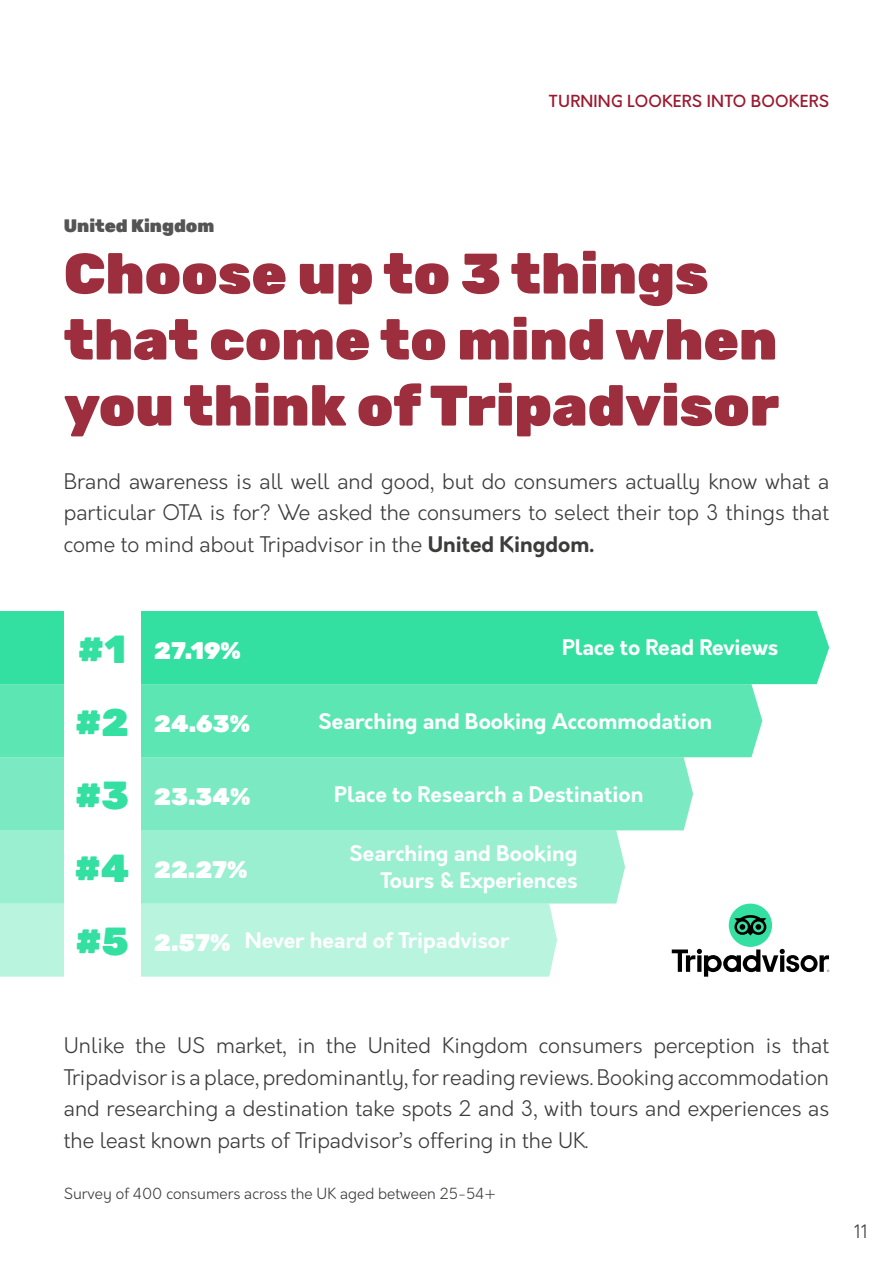
<style>
.page{position:relative;width:893px;height:1263px;background:#fff}
.page>*{position:absolute;margin:0;border:0;box-sizing:border-box;transform-origin:0 0}
.t1{font:900 57px/66px "Rubik";color:#9d2e3d}
.t2{font:900 39px/73.1px "Rubik";color:#34e0a1;text-align:justify}
.t3{font:900 24px "Rubik";color:#fff}
.t4{font:300 21px/31.5px "Orkney";color:#3c3c3b;text-align:justify}
.t5{font:700 21px/27px "Orkney";color:#fff;text-align:right}
.t6{font:900 18px "Rubik";color:#555454}
.t7{font:300 18px "Orkney";color:#3c3c3b}
.t8{font:500 16.35px "Orkney";letter-spacing:.01em;color:#9b192f}
.t9{font:300 15px "Orkney";color:#3c3c3b}
.s1{font-weight:700}
</style>
<div class="page">
<div style="left:0;top:757px;width:693px;height:73px;background:#7beac2"></div>
<div style="left:0;top:611px;width:829px;height:73px;background:#34e0a1"></div>
<div style="left:0;top:684px;width:762px;height:73px;background:#5ce6b3"></div>
<div style="left:0;top:830px;width:625px;height:73px;background:#99efd0"></div>
<div style="left:64px;top:611px;width:76px;height:73px;background:#fff"></div>
<div style="left:64px;top:684px;width:76px;height:73px;background:#fff"></div>
<div style="left:64px;top:757px;width:76px;height:73px;background:#fff"></div>
<div style="left:64px;top:830px;width:76px;height:73px;background:#fff"></div>
<div style="left:0;top:903px;width:557px;height:74px;background:#b8f4de"></div>
<div style="left:64px;top:903px;width:76px;height:74px;background:#fff"></div>
<svg style="left:672px;top:949px;width:157px;height:28px"></svg>
<div style="left:729px;top:903px;width:43px;height:44px;background:#34e0a1;border-radius:50%"></div>
<svg style="left:734px;top:915px;width:32px;height:21px"></svg>
<p class="t8" style="left:548px;top:90px;width:282px">TURNING LOOKERS INTO BOOKERS</p>
<p class="t6" style="left:64px;top:215px;width:152px">United Kingdom</p>
<h1 class="t1" style="left:64px;top:241px;width:717px">Choose up to 3 things that come to mind when you think of Tripadvisor</h1>
<p class="t4" style="left:64px;top:466px;width:767px">Brand awareness is all well and good, but do consumers actually know what a particular OTA is for? We asked the consumers to select their top 3 things that come to mind about Tripadvisor in the <span class="s1">United Kingdom.</span></p>
<h2 class="t2" style="left:75px;top:613px;width:57px">#1 #2 #3 #4</h2>
<p class="t5" style="left:562px;top:635px;width:218px">Place to Read Reviews</p>
<p class="t3" style="left:154px;top:636px;width:88px">27.19%</p>
<p class="t5" style="left:318px;top:708px;width:395px">Searching and Booking Accommodation</p>
<p class="t3" style="left:154px;top:709px;width:97px">24.63%</p>
<p class="t5" style="left:334px;top:781px;width:311px">Place to Research a Destination</p>
<p class="t3" style="left:154px;top:783px;width:98px">23.34%</p>
<p class="t5" style="left:349px;top:841px;width:230px">Searching and Booking<br>Tours &amp; Experiences</p>
<p class="t3" style="left:154px;top:856px;width:95px">22.27%</p>
<h2 class="t2" style="left:75px;top:905px;width:55px">#5</h2>
<p class="t5" style="left:245px;top:927px;width:266px">Never heard of Tripadvisor</p>
<p class="t3" style="left:154px;top:929px;width:78px">2.57%</p>
<p class="t4" style="left:64px;top:1030px;width:767px">Unlike the US market, in the United Kingdom consumers perception is that Tripadvisor is a place, predominantly, for reading reviews. Booking accommodation and researching a destination take spots 2 and 3, with tours and experiences as the least known parts of Tripadvisor’s offering in the UK.</p>
<p class="t9" style="left:64px;top:1184px;width:434px">Survey of 400 consumers across the UK aged between 25-54+</p>
<p class="t7" style="left:854px;top:1220px;width:15px">11</p>
</div>
